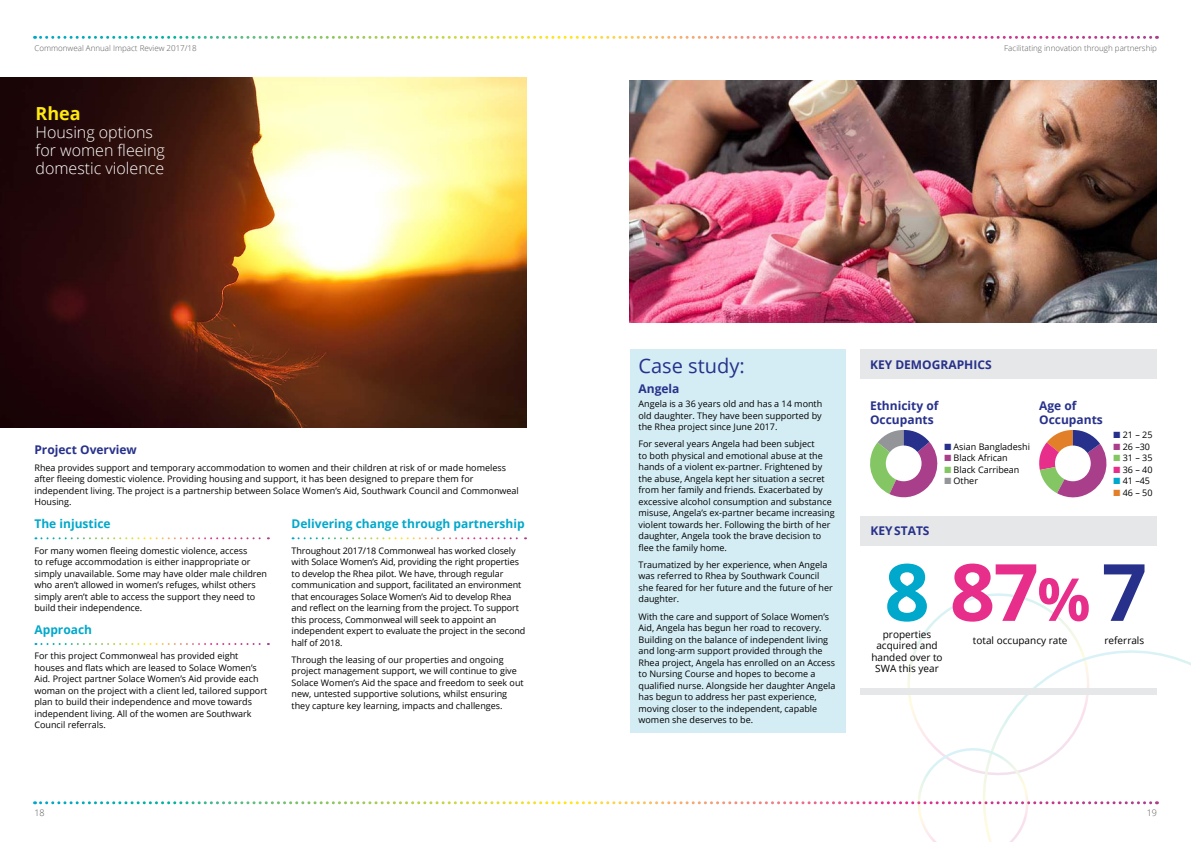
<style>
.page{position:relative;width:1191px;height:842px;background:#fff}
.page>*{position:absolute;margin:0;border:0;box-sizing:border-box;transform-origin:0 0}
.t1{font:700 79.2px "Open Sans";color:#e82e8b}
.t2{font:20px "Open Sans";color:#27318b}
.t3{font:700 18px "Open Sans";color:#ffe90f}
.t4{font:300 16px/18px "Open Sans";color:#fff}
.t5{font:700 12px/14px "Open Sans";color:#27318b}
.t6{font:700 12px "Open Sans";color:#00a8cb}
.t7{font:10px/11.5px "Open Sans";color:#000;text-align:center}
.t8{font:9px/11.5px "Open Sans";color:#000}
.t9{font:300 9px "Open Sans";color:#58595b}
.t10{font:300 8px "Open Sans";color:#58595b}
.s1{color:#27318b}
.s2{color:#a93f8b}
.s3{color:#84c663}
.s4{color:#939598}
.s5{color:#e82e8b}
.s6{color:#00a8cb}
.s7{color:#e28029}
.s8{font-size:59.2px}
</style>
<div class="page">
<img style="left:35px;top:36px;width:1122px;height:3px">
<div style="left:859px;top:349px;width:297px;height:30px;background:#e6e7e8"></div>
<div style="left:859px;top:516px;width:297px;height:30px;background:#e6e7e8"></div>
<img style="left:629px;top:80px;width:528px;height:242px">
<img style="left:0;top:77px;width:526px;height:351px">
<svg style="left:35px;top:537px;width:234px;height:2px"></svg>
<svg style="left:35px;top:585px;width:1122px;height:257px"></svg>
<svg style="left:292px;top:537px;width:234px;height:2px"></svg>
<div style="left:630px;top:349px;width:215px;height:383px;background:#d4edf4"></div>
<div style="left:859px;top:688px;width:297px;height:7px;background:#e6e7e8"></div>
<svg style="left:870px;top:430px;width:68px;height:68px"></svg>
<div style="left:885px;top:445px;width:36px;height:36px;background:#fff;border-radius:50%"></div>
<svg style="left:1039px;top:430px;width:68px;height:68px"></svg>
<div style="left:1055px;top:445px;width:35px;height:36px;background:#fff;border-radius:50%"></div>
<p class="t10" style="left:34px;top:43px;width:164px">Commonweal Annual Impact Review 2017/18</p>
<h3 class="t3" style="left:36px;top:100px;width:47px">Rhea</h3>
<h3 class="t4" style="left:36px;top:122px;width:131px">Housing options for women fleeing domestic violence</h3>
<h3 class="t5" style="left:34px;top:442px;width:104px">Project Overview</h3>
<p class="t8" style="left:34px;top:462px;width:486px">Rhea provides support and temporary accommodation to women and their children at risk of or made homeless after fleeing domestic violence. Providing housing and support, it has been designed to prepare them for independent living. The project is a partnership between Solace Women’s Aid, Southwark Council and Commonweal Housing.</p>
<h3 class="t6" style="left:34px;top:515px;width:78px">The injustice</h3>
<p class="t8" style="left:34px;top:544px;width:234px">For many women fleeing domestic violence, access<br>to refuge accommodation is either inappropriate or simply unavailable. Some may have older male children who aren’t allowed in women’s refuges, whilst others simply aren’t able to access the support they need to build their independence.</p>
<h3 class="t6" style="left:34px;top:621px;width:59px">Approach</h3>
<p class="t8" style="left:34px;top:650px;width:234px">For this project Commonweal has provided eight houses and flats which are leased to Solace Women’s Aid. Project partner Solace Women’s Aid provide each woman on the project with a client led, tailored support plan to build their independence and move towards independent living. All of the women are Southwark Council referrals.</p>
<h3 class="t6" style="left:291px;top:515px;width:234px">Delivering change through partnership</h3>
<p class="t8" style="left:291px;top:544px;width:235px">Throughout 2017/18 Commonweal has worked closely with Solace Women’s Aid, providing the right properties to develop the Rhea pilot. We have, through regular communication and support, facilitated an environment that encourages Solace Women’s Aid to develop Rhea and reflect on the learning from the project. To support this process, Commonweal will seek to appoint an independent expert to evaluate the project in the second half of 2018.</p>
<p class="t8" style="left:291px;top:654px;width:234px">Through the leasing of our properties and ongoing project management support, we will continue to give Solace Women’s Aid the space and freedom to seek out new, untested supportive solutions, whilst ensuring they capture key learning, impacts and challenges.</p>
<p class="t10" style="left:1004px;top:43px;width:154px">Facilitating innovation through partnership</p>
<h2 class="t2" style="left:638px;top:352px;width:108px">Case study:</h2>
<h3 class="t5" style="left:638px;top:381px;width:42px">Angela</h3>
<p class="t8" style="left:638px;top:398px;width:185px;text-align:justify">Angela is a 36 years old and has a 14 month old daughter. They have been supported by the Rhea project since June 2017.</p>
<p class="t8" style="left:638px;top:438px;width:198px">For several years Angela had been subject<br>to both physical and emotional abuse at the hands of a violent ex-partner. Frightened by the abuse, Angela kept her situation a secret from her family and friends. Exacerbated by excessive alcohol consumption and substance misuse, Angela’s ex-partner became increasing violent towards her. Following the birth of her daughter, Angela took the brave decision to flee the family home.</p>
<p class="t8" style="left:638px;top:559px;width:196px">Traumatized by her experience, when Angela was referred to Rhea by Southwark Council she feared for her future and the future of her daughter.</p>
<p class="t8" style="left:638px;top:610px;width:198px">With the care and support of Solace Women’s Aid, Angela has begun her road to recovery.<br>Building on the balance of independent living and long-arm support provided through the Rhea project, Angela has enrolled on an Access to Nursing Course and hopes to become a qualified nurse. Alongside her daughter Angela has begun to address her past experience, moving closer to the independent, capable women she deserves to be.</p>
<h3 class="t5" style="left:870px;top:357px;width:123px">KEY DEMOGRAPHICS</h3>
<h3 class="t5" style="left:870px;top:398px;width:70px">Ethnicity of<br>Occupants</h3>
<h3 class="t5" style="left:1039px;top:398px;width:65px">Age of<br>Occupants</h3>
<p class="t8" style="left:944px;top:441px;width:87px"><span class="s1">■</span> Asian Bangladeshi</p>
<p class="t8" style="left:944px;top:452px;width:65px"><span class="s2">■</span> Black African</p>
<p class="t8" style="left:944px;top:464px;width:77px"><span class="s3">■</span> Black Carribean</p>
<p class="t8" style="left:944px;top:475px;width:35px"><span class="s4">■</span> Other</p>
<p class="t8" style="left:1113px;top:429px;width:40px"><span class="s1">■</span> 21 – 25</p>
<p class="t8" style="left:1113px;top:441px;width:38px"><span class="s2">■</span> 26 –30</p>
<p class="t8" style="left:1113px;top:452px;width:40px"><span class="s3">■</span> 31 – 35</p>
<p class="t8" style="left:1113px;top:464px;width:40px"><span class="s5">■</span> 36 – 40</p>
<p class="t8" style="left:1113px;top:475px;width:38px"><span class="s6">■</span> 41 –45</p>
<p class="t8" style="left:1113px;top:487px;width:40px"><span class="s7">■</span> 46 – 50</p>
<h3 class="t5" style="left:870px;top:523px;width:61px">KEY STATS</h3>
<h1 class="t1" style="left:884px;top:536px;width:264px"><span class="s6">8</span> 87<span class="s8">%</span><span class="s1">7</span></h1>
<p class="t7" style="left:871px;top:640px;width:73px">acquired and handed over to<br>SWA this year</p>
<p class="t7" style="left:882px;top:628px;width:50px">properties</p>
<p class="t7" style="left:1104px;top:634px;width:41px">referrals</p>
<p class="t7" style="left:973px;top:634px;width:96px">total occupancy rate</p>
<p class="t9" style="left:34px;top:807px;width:12px">18</p>
<p class="t9" style="left:1146px;top:807px;width:12px">19</p>
</div>
